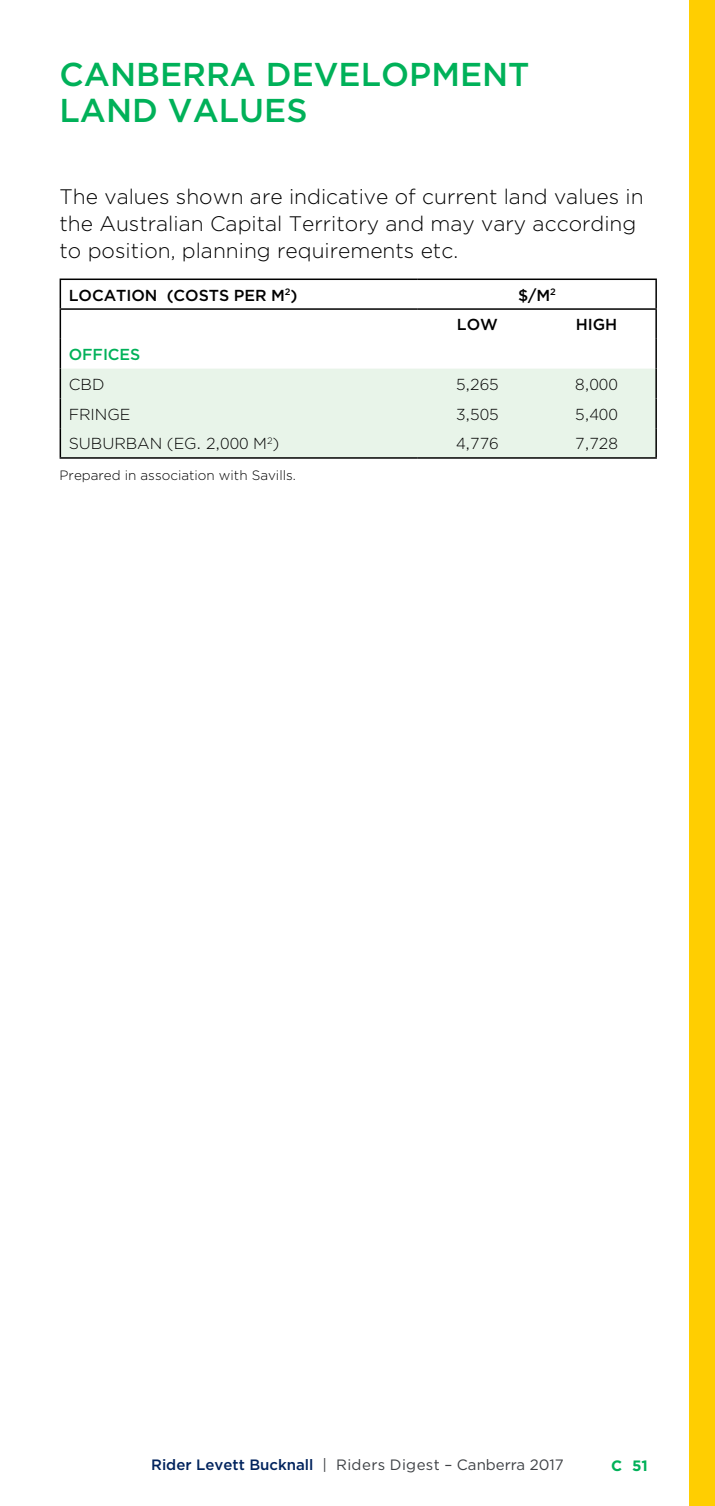
<style>
.page{position:relative;width:715px;height:1506px;background:#fff}
.page>*{position:absolute;margin:0;border:0;box-sizing:border-box;transform-origin:0 0}
.t1{font:500 33px/36px "Gotham";color:#00b159}
.t2{font:300 21px/27px "Gotham";color:#000}
.t3{font:300 15.9px "Gotham";letter-spacing:-.005em;color:#000}
.t4{font:500 15.9px "Gotham";letter-spacing:-.005em;color:#000}
.t5{font:500 15.9px "Gotham";letter-spacing:-.005em;color:#00b159}
.t6{font:15px "Gotham";letter-spacing:.01em;color:#3e4145}
.t7{font:700 15px "Gotham";color:#00b159}
.t8{font:300 13.5px "Gotham";color:#000}
.s1{font-weight:500;color:#00235d}
</style>
<div class="page">
<div style="left:61px;top:368px;width:594px;height:89px;background:#e8f4e9"></div>
<svg style="left:655px;top:280px;width:1px;height:88px"></svg>
<hr style="left:60px;top:368px;width:1px;height:30px;background:#000">
<hr style="left:655px;top:368px;width:1px;height:30px;background:#000">
<hr style="left:60px;top:398px;width:1px;height:30px;background:#000">
<hr style="left:655px;top:398px;width:1px;height:30px;background:#000">
<svg style="left:60px;top:428px;width:1px;height:29px"></svg>
<svg style="left:655px;top:428px;width:1px;height:29px"></svg>
<hr style="left:60px;top:278px;width:357px;height:2px;background:#000">
<svg style="left:60px;top:280px;width:1px;height:88px"></svg>
<hr style="left:417px;top:278px;width:119px;height:2px;background:#000">
<hr style="left:536px;top:278px;width:120px;height:2px;background:#000">
<hr style="left:60px;top:308px;width:357px;height:2px;background:#000">
<hr style="left:417px;top:308px;width:119px;height:2px;background:#000">
<hr style="left:536px;top:308px;width:120px;height:2px;background:#000">
<hr style="left:60px;top:457px;width:357px;height:1px;background:#000">
<hr style="left:417px;top:457px;width:119px;height:1px;background:#000">
<hr style="left:536px;top:457px;width:120px;height:1px;background:#000">
<div style="left:689px;top:0;width:25px;height:1505px;background:#ffce01"></div>
<h1 class="t1" style="left:60px;top:58px;width:471px">CANBERRA DEVELOPMENT<br>LAND VALUES</h1>
<p class="t2" style="left:60px;top:184px;width:585px">The values shown are indicative of current land values in the australian Capital Territory and may vary according to position, planning requirements etc.</p>
<p class="t4" style="left:69px;top:288px;width:230px">LOCATION (COSTS PER M<sup>2</sup>)</p>
<p class="t4" style="left:518px;top:288px;width:39px">$/M<sup>2</sup></p>
<p class="t4" style="left:457px;top:317px;width:42px">LOW</p>
<p class="t4" style="left:575px;top:317px;width:43px">HIGH</p>
<p class="t5" style="left:69px;top:347px;width:73px">OFFICES</p>
<p class="t3" style="left:69px;top:377px;width:37px">CbD</p>
<p class="t3" style="left:456px;top:377px;width:44px">5,265</p>
<p class="t3" style="left:575px;top:377px;width:44px">8,000</p>
<p class="t3" style="left:69px;top:407px;width:63px">FrInGe</p>
<p class="t3" style="left:456px;top:407px;width:44px">3,505</p>
<p class="t3" style="left:575px;top:407px;width:44px">5,400</p>
<p class="t3" style="left:69px;top:436px;width:212px">SUbUrban (eG. 2,000 M<sup>2</sup>)</p>
<p class="t3" style="left:456px;top:436px;width:44px">4,776</p>
<p class="t3" style="left:575px;top:436px;width:44px">7,728</p>
<p class="t8" style="left:60px;top:469px;width:238px">Prepared in association with Savills.</p>
<p class="t6" style="left:151px;top:1457px;width:414px"><span class="s1">RIDER LEVETT BUCKNALL</span> | Riders Digest – Canberra 2017</p>
<p class="t7" style="left:611px;top:1458px;width:38px">C 51</p>
</div>
